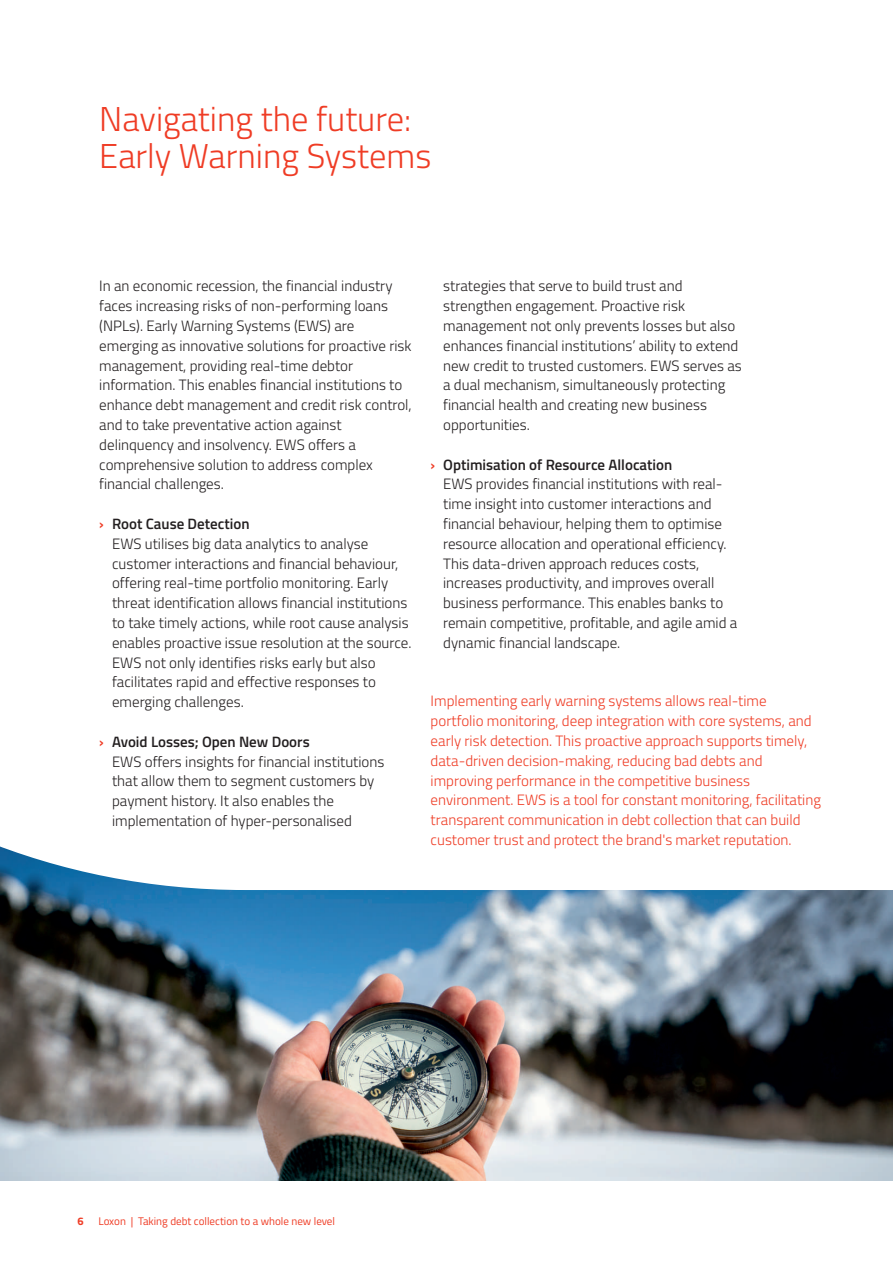
<style>
.page{position:relative;width:893px;height:1263px;background:#fff}
.page>*{position:absolute;margin:0;border:0;box-sizing:border-box;transform-origin:0 0}
.t1{font:300 34.5px "Titillium Web";color:#ef3c25}
.t2{font:300 15px/19.8px "Titillium Web";color:#231f20}
.t3{font:300 15px/19.8px "Titillium Web";color:#ef3c25}
.t4{font:600 15px "Titillium Web";color:#231f20}
.t5{font:11.1px "Titillium Web";color:#ef3c25}
.t6{font:700 11.1px "Titillium Web";color:#ef3c25}
.s1{font-weight:600;color:#ef3c25}
.s2{font-weight:600}
.s3{color:#ef3c25}
</style>
<div class="page">
<hr style="left:892px;top:569px;width:1px;height:612px;background:#f0f1f2">
<svg style="left:892px;top:569px;width:1px;height:73px"></svg>
<img style="left:0;top:890px;width:893px;height:291px">
<svg style="left:0;top:699px;width:893px;height:191px"></svg>
<h1 class="t1" style="left:99px;top:92px;width:313px">Navigating the future:</h1>
<h1 class="t1" style="left:99px;top:129px;width:334px">Early Warning Systems</h1>
<p class="t2" style="left:99px;top:276px;width:314px">In an economic recession, the financial industry faces increasing risks of non-performing loans (NPLs). Early Warning Systems (EWS) are emerging as innovative solutions for proactive risk management, providing real-time debtor information. This enables financial institutions to enhance debt management and credit risk control, and to take preventative action against delinquency and insolvency. EWS offers a comprehensive solution to address complex financial challenges.</p>
<p class="t2" style="left:112px;top:513px;width:301px;text-indent:-13px"><span class="s1">›</span> <span class="s2">Root Cause Detection<br></span>EWS utilises big data analytics to analyse customer interactions and financial behaviour, offering real-time portfolio monitoring. Early threat identification allows financial institutions to take timely actions, while root cause analysis enables proactive issue resolution at the source.<br>EWS not only identifies risks early but also facilitates rapid and effective responses to emerging challenges.</p>
<p class="t2" style="left:112px;top:731px;width:274px;text-indent:-13px"><span class="s1">›</span> <span class="s2">Avoid Losses; Open New Doors<br></span>EWS offers insights for financial institutions that allow them to segment customers by payment history. It also enables the implementation of hyper-personalised</p>
<p class="t2" style="left:443px;top:276px;width:300px">strategies that serve to build trust and strengthen engagement. Proactive risk management not only prevents losses but also enhances financial institutions’ ability to extend new credit to trusted customers. EWS serves as a dual mechanism, simultaneously protecting financial health and creating new business opportunities.</p>
<p class="t4" style="left:430px;top:453px;width:243px"><span class="s3">›</span> Optimisation of Resource Allocation</p>
<p class="t2" style="left:443px;top:474px;width:296px">EWS provides financial institutions with real&shy;time insight into customer interactions and financial behaviour, helping them to optimise resource allocation and operational efficiency.<br>This data-driven approach reduces costs, increases productivity, and improves overall business performance. This enables banks to remain competitive, profitable, and agile amid a dynamic financial landscape.</p>
<p class="t3" style="left:431px;top:691px;width:392px">Implementing early warning systems allows real-time portfolio monitoring, deep integration with core systems, and early risk detection. This proactive approach supports timely, data-driven decision-making, reducing bad debts and improving performance in the competitive business environment. EWS is a tool for constant monitoring, facilitating transparent communication in debt collection that can build customer trust and protect the brand's market reputation.</p>
<p class="t6" style="left:77px;top:1212px;width:8px">6</p>
<p class="t5" style="left:98px;top:1212px;width:238px">Loxon | Taking debt collection to a whole new level</p>
</div>
